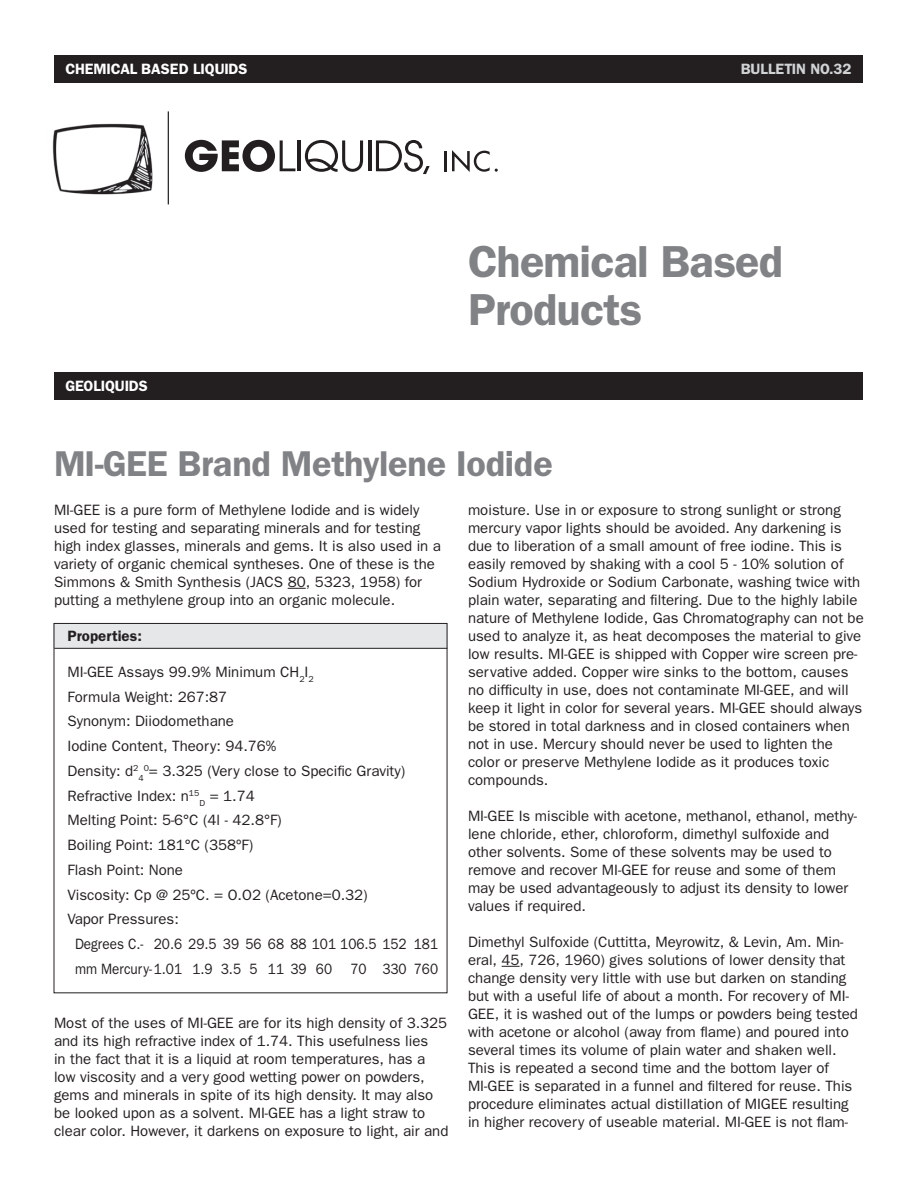
<style>
.page{position:relative;width:918px;height:1188px;background:#fff}
.page>*{position:absolute;margin:0;border:0;box-sizing:border-box;transform-origin:0 0}
.t1{font:600 45px "Franklin Gothic";letter-spacing:-.02em;color:#808285}
.t2{font:600 36px "Franklin Gothic";letter-spacing:-.01em;color:#808285}
.t3{font:15px/18px "Franklin Gothic";color:#231f20}
.t4{font:15px "Franklin Gothic";color:#231f20;scale:.9 1}
.t5{font:600 15px "Franklin Gothic";letter-spacing:-.005em;color:#fff}
.t6{font:600 15px "Franklin Gothic";color:#d1d2d4}
.t7{font:600 15px "Franklin Gothic";color:#231f20}
.t8{font:8.7px "Franklin Gothic";color:#231f20}
</style>
<div class="page">
<svg style="left:185px;top:140px;width:110px;height:32px"></svg>
<hr style="left:298px;top:140px;width:3px;height:31px;background:#231f20">
<svg style="left:305px;top:140px;width:58px;height:32px"></svg>
<hr style="left:368px;top:140px;width:3px;height:31px;background:#231f20">
<svg style="left:376px;top:140px;width:54px;height:34px"></svg>
<hr style="left:444px;top:151px;width:3px;height:20px;background:#231f20">
<svg style="left:452px;top:150px;width:46px;height:22px"></svg>
<hr style="left:168px;top:111px;width:1px;height:93px;background:#231f20">
<img style="left:52px;top:123px;width:101px;height:72px">
<div style="left:53px;top:623px;width:394px;height:25px;background:#e6e7e9"></div>
<hr style="left:54px;top:648px;width:393px;height:1px;background:#231f20">
<svg style="left:288px;top:588px;width:18px;height:1px"></svg>
<svg style="left:502px;top:966px;width:18px;height:1px"></svg>
<div style="left:54px;top:56px;width:808px;height:27px;background:#231f20"></div>
<div style="left:54px;top:373px;width:808px;height:27px;background:#231f20"></div>
<p class="t5" style="left:66px;top:60px;width:184px">CHEMICAL BASED LIQUIDS</p>
<p class="t6" style="left:741px;top:60px;width:112px">BULLETIN NO.32</p>
<p class="t5" style="left:66px;top:377px;width:84px">GEOLIQUIDS</p>
<p class="t1" style="left:468px;top:235px;width:316px">Chemical Based</p>
<p class="t1" style="left:468px;top:283px;width:176px">Products</p>
<p class="t2" style="left:54px;top:443px;width:500px">MI-GEE Brand Methylene Iodide</p>
<p class="t3" style="left:54px;top:501px;width:388px">MI-GEE is a pure form of Methylene Iodide and is widely used for testing and separating minerals and for testing high index glasses, minerals and gems. It is also used in a variety of organic chemical syntheses. One of these is the Simmons &amp; Smith Synthesis (JACS 80, 5323, 1958) for putting a methylene group into an organic molecule.</p>
<p class="t7" style="left:68px;top:627px;width:76px">Properties:</p>
<p class="t3" style="left:68px;top:663px;width:248px">MI-GEE Assays 99.9% Minimum CH<sub>2</sub>I<sub>2</sub></p>
<p class="t3" style="left:68px;top:688px;width:161px">Formula Weight: 267:87</p>
<p class="t3" style="left:68px;top:712px;width:168px">Synonym: Diiodomethane</p>
<p class="t3" style="left:68px;top:737px;width:210px">Iodine Content, Theory: 94.76%</p>
<p class="t3" style="left:68px;top:762px;width:339px">Density: d<sup>2</sup> <sup>0</sup>= 3.325 (Very close to Specific Gravity)</p>
<p class="t8" style="left:138px;top:773px;width:7px">4</p>
<p class="t3" style="left:68px;top:787px;width:189px">Refractive Index: n<sup>15</sup><sub>D</sub> = 1.74</p>
<p class="t3" style="left:68px;top:811px;width:216px">Melting Point: 5-6°C (4l - 42.8°F)</p>
<p class="t3" style="left:68px;top:836px;width:187px">Boiling Point: 181°C (358ºF)</p>
<p class="t3" style="left:68px;top:861px;width:117px">Flash Point: None</p>
<p class="t3" style="left:68px;top:886px;width:302px">Viscosity: Cp @ 25ºC. = O.O2 (Acetone=0.32)</p>
<p class="t3" style="left:68px;top:910px;width:113px">Vapor Pressures:</p>
<p class="t4" style="left:75px;top:935px;width:405px">Degrees C.- 20.6 29.5 39 56 68 88 101 106.5 152 181</p>
<p class="t4" style="left:75px;top:960px;width:405px">mm Mercury-1.01 1.9 3.5 5 11 39 60 70 330 760</p>
<p class="t3" style="left:468px;top:501px;width:397px">moisture. Use in or exposure to strong sunlight or strong mercury vapor lights should be avoided. Any darkening is due to liberation of a small amount of free iodine. This is easily removed by shaking with a cool 5 - 10% solution of Sodium Hydroxide or Sodium Carbonate, washing twice with plain water, separating and filtering. Due to the highly labile nature of Methylene Iodide, Gas Chromatography can not be used to analyze it, as heat decomposes the material to give low results. MI-GEE is shipped with Copper wire screen pre&shy;servative added. Copper wire sinks to the bottom, causes no difficulty in use, does not contaminate MI-GEE, and will keep it light in color for several years. MI-GEE should always be stored in total darkness and in closed containers when not in use. Mercury should never be used to lighten the color or preserve Methylene Iodide as it produces toxic compounds.</p>
<p class="t3" style="left:468px;top:807px;width:391px">MI-GEE Is miscible with acetone, methanol, ethanol, methy&shy;lene chloride, ether, chloroform, dimethyl sulfoxide and other solvents. Some of these solvents may be used to remove and recover MI-GEE for reuse and some of them may be used advantageously to adjust its density to lower values if required.</p>
<p class="t3" style="left:468px;top:933px;width:391px">Dimethyl Sulfoxide (Cuttitta, Meyrowitz, &amp; Levin, Am. Min&shy;eral, 45, 726, 1960) gives solutions of lower density that change density very little with use but darken on standing but with a useful life of about a month. For recovery of MI-GEE, it is washed out of the lumps or powders being tested with acetone or alcohol (away from flame) and poured into several times its volume of plain water and shaken well.<br>This is repeated a second time and the bottom layer of MI-GEE is separated in a funnel and filtered for reuse. This procedure eliminates actual distillation of MIGEE resulting in higher recovery of useable material. MI-GEE is not flam-</p>
<p class="t3" style="left:54px;top:1014px;width:396px">Most of the uses of MI-GEE are for its high density of 3.325 and its high refractive index of 1.74. This usefulness lies<br>in the fact that it is a liquid at room temperatures, has a low viscosity and a very good wetting power on powders, gems and minerals in spite of its high density. It may also be looked upon as a solvent. MI-GEE has a light straw to clear color. However, it darkens on exposure to light, air and</p>
</div>
